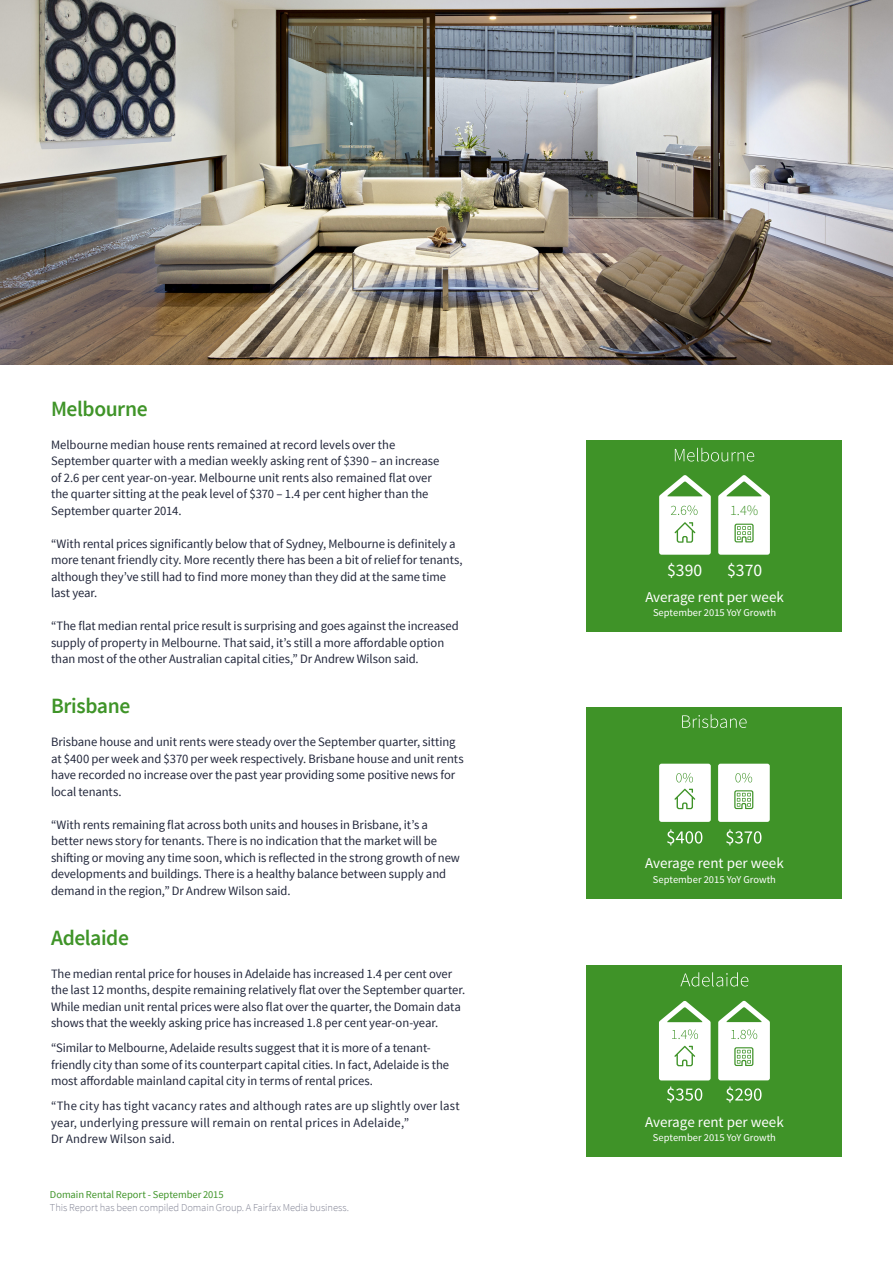
<style>
.page{position:relative;width:893px;height:1263px;background:#fff}
.page>*{position:absolute;margin:0;border:0;box-sizing:border-box;transform-origin:0 0}
.t1{font:600 21.75px "Source Sans Pro";letter-spacing:-.02em;color:#3f9428}
.t2{font:17.55px "Source Sans Pro";color:#fff}
.t3{font:15px "Source Sans Pro";color:#fff}
.t4{font:300 14.25px "Source Sans Pro";color:#3f9328}
.t5{font:12.75px/16.5px "Source Sans Pro";letter-spacing:-.005em;color:#22273b}
.t6{font:12.75px/16.5px "Source Sans Pro";letter-spacing:.015em;color:#22273b}
.t7{font:10.5px "Source Sans Pro";color:#fff}
.t8{font:300 10.5px "Source Sans Pro";letter-spacing:-.005em;color:#808293}
.t9{font:10.5px "Source Sans Pro";letter-spacing:-.005em;color:#3f9428}
</style>
<div class="page">
<div style="left:587px;top:965px;width:255px;height:191px;background:#3f9328"></div>
<svg style="left:680px;top:972px;width:68px;height:14px"></svg>
<svg style="left:726px;top:1086px;width:35px;height:16px"></svg>
<svg style="left:667px;top:1086px;width:35px;height:16px"></svg>
<svg style="left:718px;top:1000px;width:52px;height:80px"></svg>
<svg style="left:659px;top:1001px;width:52px;height:79px"></svg>
<div style="left:587px;top:707px;width:255px;height:191px;background:#3f9328"></div>
<svg style="left:682px;top:714px;width:65px;height:14px"></svg>
<svg style="left:667px;top:829px;width:35px;height:16px"></svg>
<svg style="left:726px;top:829px;width:35px;height:16px"></svg>
<svg style="left:659px;top:764px;width:52px;height:58px;background:#f4f8f2"></svg>
<svg style="left:718px;top:764px;width:52px;height:58px;background:#f0f6ef"></svg>
<div style="left:587px;top:440px;width:255px;height:191px;background:#3f9328"></div>
<svg style="left:675px;top:448px;width:79px;height:13px"></svg>
<svg style="left:718px;top:475px;width:52px;height:80px"></svg>
<svg style="left:659px;top:475px;width:52px;height:80px"></svg>
<img style="left:0;top:0;width:893px;height:364px">
<h1 class="t1" style="left:51px;top:395px;width:98px">Melbourne</h1>
<p class="t5" style="left:51px;top:436px;width:390px">Melbourne median house rents remained at record levels over the September quarter with a median weekly asking rent of $390 – an increase of 2.6 per cent year-on-year. Melbourne unit rents also remained flat over the quarter sitting at the peak level of $370 – 1.4 per cent higher than the September quarter 2014.</p>
<p class="t5" style="left:51px;top:535px;width:413px">“With rental prices significantly below that of Sydney, Melbourne is definitely a more tenant friendly city. More recently there has been a bit of relief for tenants, although they’ve still had to find more money than they did at the same time last year.</p>
<p class="t5" style="left:51px;top:618px;width:409px">“The flat median rental price result is surprising and goes against the increased supply of property in Melbourne. That said, it’s still a more affordable option than most of the other Australian capital cities,” Dr Andrew Wilson said.</p>
<h1 class="t1" style="left:51px;top:692px;width:81px">Brisbane</h1>
<p class="t5" style="left:51px;top:734px;width:414px">Brisbane house and unit rents were steady over the September quarter, sitting at $400 per week and $370 per week respectively. Brisbane house and unit rents have recorded no increase over the past year providing some positive news for local tenants.</p>
<p class="t5" style="left:51px;top:816px;width:410px">“With rents remaining flat across both units and houses in Brisbane, it’s a better news story for tenants. There is no indication that the market will be shifting or moving any time soon, which is reflected in the strong growth of new developments and buildings. There is a healthy balance between supply and demand in the region,” Dr Andrew Wilson said.</p>
<h1 class="t1" style="left:51px;top:924px;width:79px">Adelaide</h1>
<p class="t5" style="left:51px;top:965px;width:416px">The median rental price for houses in Adelaide has increased 1.4 per cent over the last 12 months, despite remaining relatively flat over the September quarter.<br>While median unit rental prices were also flat over the quarter, the Domain data shows that the weekly asking price has increased 1.8 per cent year-on-year.</p>
<p class="t5" style="left:51px;top:1040px;width:400px">“Similar to Melbourne, Adelaide results suggest that it is more of a tenant&shy;friendly city than some of its counterpart capital cities. In fact, Adelaide is the most affordable mainland capital city in terms of rental prices.</p>
<p class="t6" style="left:51px;top:1098px;width:410px">“The city has tight vacancy rates and although rates are up slightly over last year, underlying pressure will remain on rental prices in Adelaide,”<br>Dr Andrew Wilson said.</p>
<p class="t9" style="left:50px;top:1187px;width:175px">Domain Rental Report - September 2015</p>
<p class="t8" style="left:50px;top:1201px;width:301px">This Report has been compiled Domain Group. A Fairfax Media business.</p>
<p class="t4" style="left:730px;top:502px;width:30px">1.4%</p>
<h2 class="t2" style="left:667px;top:559px;width:36px">$390</h2>
<h2 class="t2" style="left:727px;top:559px;width:36px">$370</h2>
<p class="t3" style="left:645px;top:587px;width:140px">Average rent per week</p>
<p class="t7" style="left:653px;top:606px;width:125px">September 2015 YoY Growth</p>
<p class="t3" style="left:645px;top:854px;width:140px">Average rent per week</p>
<p class="t7" style="left:653px;top:872px;width:125px">September 2015 YoY Growth</p>
<p class="t3" style="left:645px;top:1112px;width:140px">Average rent per week</p>
<p class="t7" style="left:653px;top:1131px;width:125px">September 2015 YoY Growth</p>
</div>
